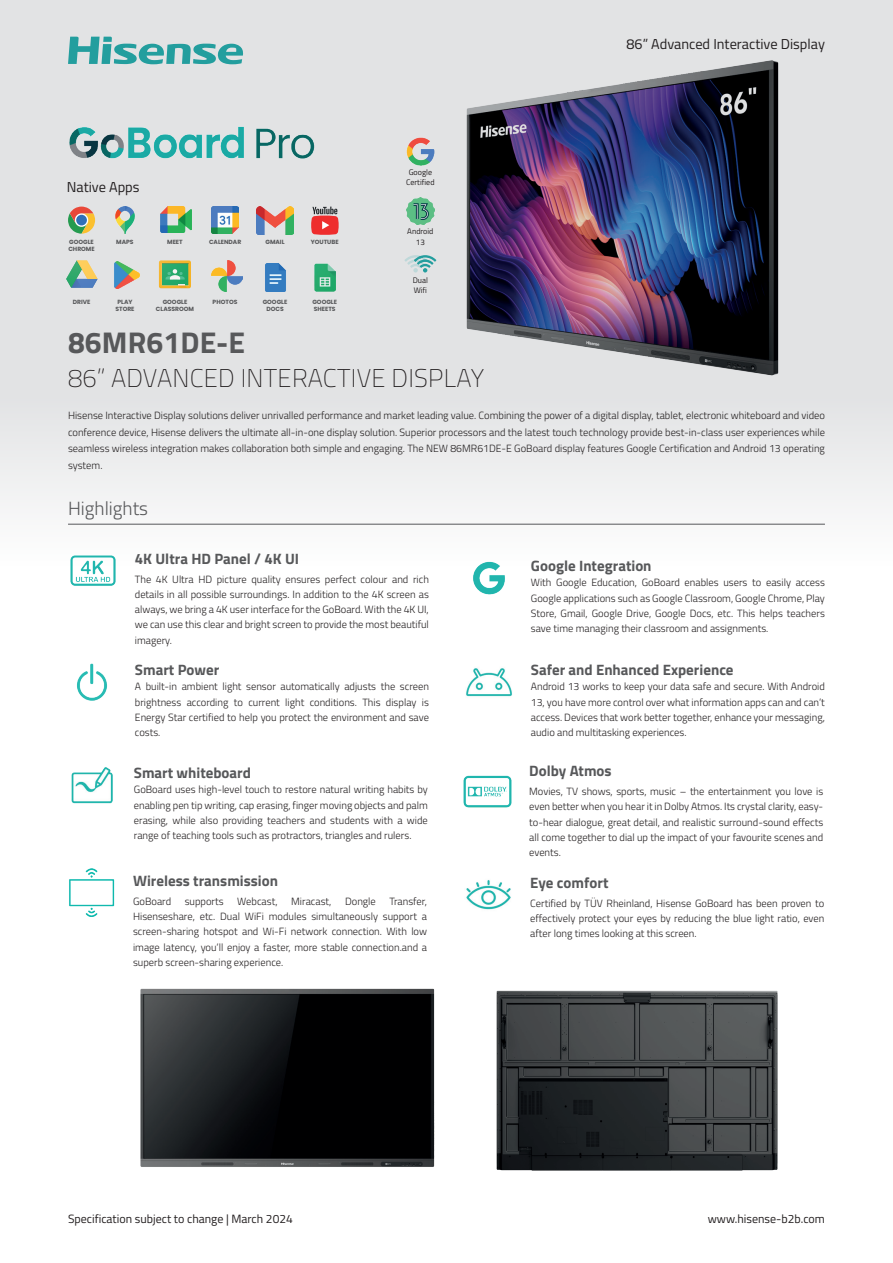
<style>
.page{position:relative;width:893px;height:1263px;background:#fff}
.page>*{position:absolute;margin:0;border:0;box-sizing:border-box;transform-origin:0 0}
.t1{font:700 30px "Titillium Web";letter-spacing:.005em;color:#57585a}
.t2{font:200 25.65px "Titillium Web";letter-spacing:.01em;color:#231f20}
.t3{font:300 19.05px "Titillium Web";color:#57585a}
.t4{font:700 15px "Titillium Web";color:#57585a}
.t5{font:14.4px "Titillium Web";color:#231f20}
.t6{font:12px "Titillium Web";color:#231f20}
.t7{font:300 10.5px/15.3px "Titillium Web";color:#231f20;text-align:justify}
.t8{font:7.95px/10.8px "Titillium Web";color:#231f20;text-align:center}
.t9{font:700 6px/7.2px "Poppins";color:#57585a;text-align:center}
</style>
<div class="page">
<div style="left:0;top:0;width:892px;height:671px;background:linear-gradient(to bottom,#d9dadb,#fbfbfb)"></div>
<svg style="left:68px;top:37px;width:177px;height:27px;background:#83c0c1"></svg>
<img style="left:436px;top:48px;width:393px;height:344px">
<hr style="left:68px;top:524px;width:757px;height:1px;background:#57585a">
<img style="left:406px;top:138px;width:28px;height:27px">
<img style="left:406px;top:197px;width:28px;height:28px">
<svg style="left:404px;top:255px;width:32px;height:17px"></svg>
<img style="left:67px;top:111px;width:294px;height:54px">
<svg style="left:68px;top:207px;width:27px;height:27px"></svg>
<img style="left:112px;top:207px;width:27px;height:27px">
<img style="left:160px;top:207px;width:31px;height:25px">
<img style="left:212px;top:207px;width:27px;height:27px">
<img style="left:256px;top:207px;width:38px;height:28px">
<svg style="left:66px;top:279px;width:32px;height:10px"></svg>
<img style="left:66px;top:260px;width:32px;height:19px">
<img style="left:77px;top:260px;width:11px;height:19px">
<svg style="left:311px;top:207px;width:28px;height:28px"></svg>
<img style="left:113px;top:261px;width:27px;height:28px">
<img style="left:212px;top:260px;width:31px;height:31px">
<img style="left:315px;top:263px;width:20px;height:28px">
<img style="left:261px;top:263px;width:28px;height:28px">
<img style="left:140px;top:988px;width:295px;height:179px">
<img style="left:496px;top:990px;width:282px;height:181px">
<img style="left:69px;top:547px;width:48px;height:47px">
<img style="left:466px;top:880px;width:45px;height:30px">
<img style="left:465px;top:554px;width:48px;height:48px">
<img style="left:463px;top:775px;width:49px;height:33px">
<img style="left:69px;top:869px;width:46px;height:47px">
<img style="left:68px;top:658px;width:48px;height:43px">
<img style="left:465px;top:658px;width:48px;height:39px">
<img style="left:71px;top:767px;width:42px;height:37px">
<svg style="left:159px;top:261px;width:32px;height:27px"></svg>
<h3 class="t5" style="left:67px;top:176px;width:74px">Native Apps</h3>
<p class="t8" style="left:406px;top:166px;width:30px">Google<br>Certified</p>
<p class="t9" style="left:68px;top:239px;width:28px;text-align:left">GOOGLE<br>CHROME</p>
<p class="t9" style="left:116px;top:239px;width:19px">MAPS</p>
<p class="t9" style="left:167px;top:239px;width:17px">MEET</p>
<p class="t9" style="left:209px;top:239px;width:34px">CALENDAR</p>
<p class="t9" style="left:265px;top:239px;width:21px">GMAIL</p>
<p class="t9" style="left:311px;top:239px;width:29px">YOUTUBE</p>
<p class="t8" style="left:407px;top:225px;width:28px">Android<br>13</p>
<p class="t8" style="left:413px;top:274px;width:17px;text-align:left">Dual<br>Wifi</p>
<p class="t9" style="left:73px;top:299px;width:19px">DRIVE</p>
<p class="t9" style="left:115px;top:299px;width:21px">PLAY<br>STORE</p>
<p class="t9" style="left:156px;top:299px;width:40px">GOOGLE<br>CLASSROOM</p>
<p class="t9" style="left:213px;top:299px;width:26px">PHOTOS</p>
<p class="t9" style="left:263px;top:299px;width:26px">GOOGLE<br>DOCS</p>
<p class="t9" style="left:312px;top:299px;width:26px;text-align:left">GOOGLE<br>SHEETS</p>
<h1 class="t1" style="left:68px;top:319px;width:179px">86MR61DE-E</h1>
<h2 class="t2" style="left:68px;top:360px;width:418px">86” ADVANCED INTERACTIVE DISPLAY</h2>
<h3 class="t5" style="left:627px;top:34px;width:200px">86” Advanced Interactive Display</h3>
<p class="t7" style="left:68px;top:407px;width:758px;line-height:16.5px">Hisense Interactive Display solutions deliver unrivalled performance and market leading value. Combining the power of a digital display, tablet, electronic whiteboard and video conference device, Hisense delivers the ultimate all-in-one display solution. Superior processors and the latest touch technology provide best-in-class user experiences while seamless wireless integration makes collaboration both simple and engaging. The NEW 86MR61DE-E GoBoard display features Google Certification and Android 13 operating system.</p>
<h3 class="t3" style="left:68px;top:495px;width:82px">Highlights</h3>
<h3 class="t4" style="left:135px;top:547px;width:166px">4K Ultra HD Panel / 4K UI</h3>
<p class="t7" style="left:135px;top:571px;width:296px">The 4K Ultra HD picture quality ensures perfect colour and rich details in all possible surroundings. In addition to the 4K screen as always, we bring a 4K user interface for the GoBoard. With the 4K UI, we can use this clear and bright screen to provide the most beautiful imagery.</p>
<h3 class="t4" style="left:135px;top:658px;width:86px">Smart Power</h3>
<p class="t7" style="left:135px;top:679px;width:296px">A built-in ambient light sensor automatically adjusts the screen brightness according to current light conditions. This display is Energy Star certified to help you protect the environment and save costs.</p>
<h3 class="t4" style="left:134px;top:761px;width:119px">Smart whiteboard</h3>
<p class="t7" style="left:134px;top:782px;width:296px">GoBoard uses high-level touch to restore natural writing habits by enabling pen tip writing, cap erasing, finger moving objects and palm erasing, while also providing teachers and students with a wide range of teaching tools such as protractors, triangles and rulers.</p>
<h3 class="t4" style="left:133px;top:869px;width:147px">Wireless transmission</h3>
<p class="t7" style="left:133px;top:893px;width:40px">GoBoard</p>
<p class="t7" style="left:185px;top:893px;width:40px">supports</p>
<p class="t7" style="left:237px;top:893px;width:42px">Webcast,</p>
<p class="t7" style="left:291px;top:893px;width:42px">Miracast,</p>
<p class="t7" style="left:345px;top:893px;width:32px">Dongle</p>
<p class="t7" style="left:133px;top:893px;width:296px;text-indent:256px">Transfer, Hisenseshare, etc. Dual WiFi modules simultaneously support a screen-sharing hotspot and Wi-Fi network connection. With low image latency, you’ll enjoy a faster, more stable connection.and a superb screen-sharing experience.</p>
<p class="t6" style="left:68px;top:1209px;width:226px">Specification subject to change | March 2024</p>
<h3 class="t4" style="left:531px;top:554px;width:122px">Google Integration</h3>
<p class="t7" style="left:531px;top:574px;width:296px">With Google Education, GoBoard enables users to easily access Google applications such as Google Classroom, Google Chrome, Play Store, Gmail, Google Drive, Google Docs, etc. This helps teachers save time managing their classroom and assignments.</p>
<h3 class="t4" style="left:531px;top:658px;width:204px">Safer and Enhanced Experience</h3>
<p class="t7" style="left:531px;top:679px;width:296px">Android 13 works to keep your data safe and secure. With Android 13, you have more control over what information apps can and can’t access. Devices that work better together, enhance your messaging, audio and multitasking experiences.</p>
<h3 class="t4" style="left:529px;top:759px;width:84px">Dolby Atmos</h3>
<p class="t7" style="left:529px;top:783px;width:296px">Movies, TV shows, sports, music – the entertainment you love is even better when you hear it in Dolby Atmos. Its crystal clarity, easy&shy;to-hear dialogue, great detail, and realistic surround-sound effects all come together to dial up the impact of your favourite scenes and events.</p>
<h3 class="t4" style="left:530px;top:871px;width:80px">Eye comfort</h3>
<p class="t7" style="left:530px;top:895px;width:296px">Certified by TÜV Rheinland, Hisense GoBoard has been proven to effectively protect your eyes by reducing the blue light ratio, even after long times looking at this screen.</p>
<p class="t6" style="left:708px;top:1209px;width:119px">www.hisense-b2b.com</p>
</div>
